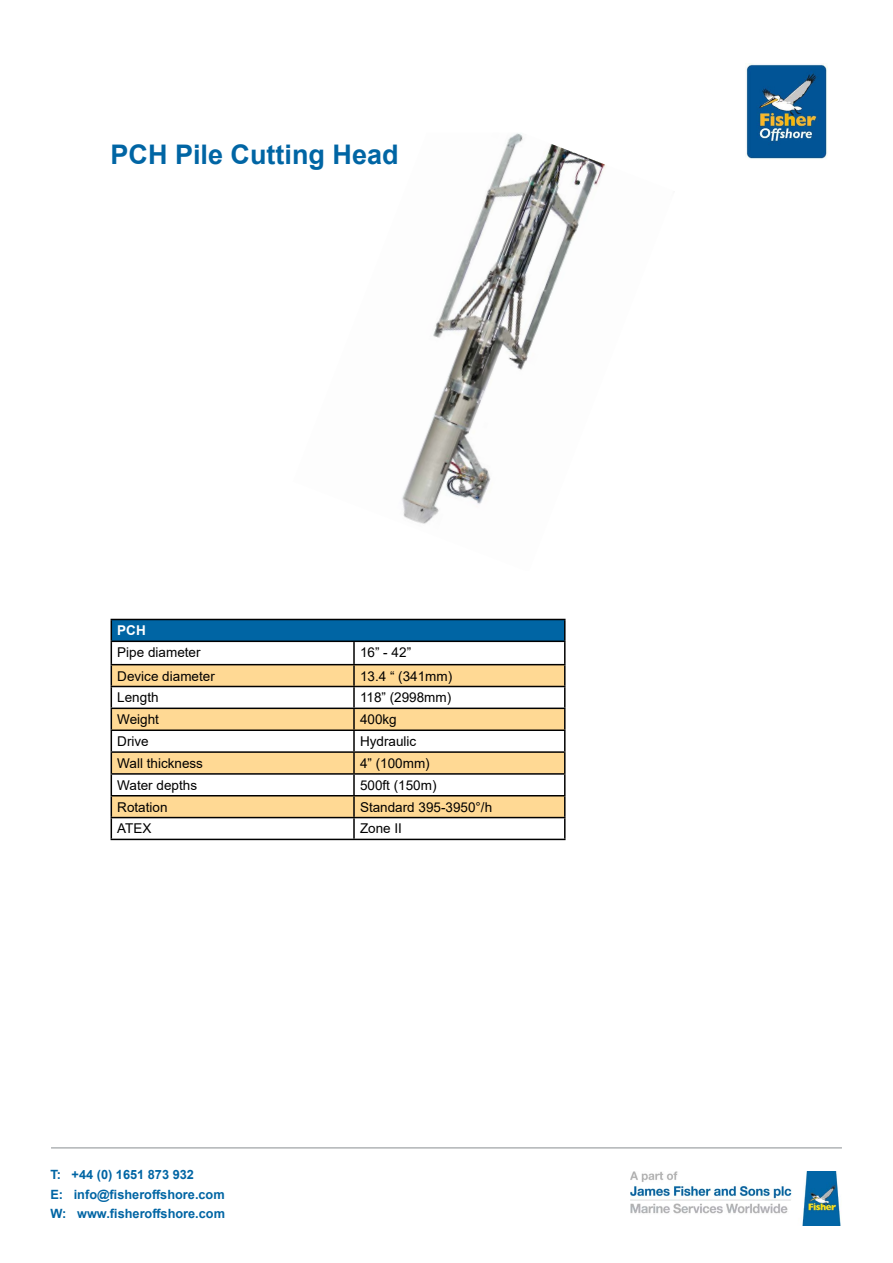
<style>
.page{position:relative;width:893px;height:1263px;background:#fff}
.page>*{position:absolute;margin:0;border:0;box-sizing:border-box;transform-origin:0 0}
.t1{font:700 27px "Arial";color:#0065a4}
.t2{font:13.5px "Arial";color:#000}
.t3{font:700 13.5px "Arial";color:#fff}
.t4{font:700 12.75px/19.5px "Arial";color:#0065a4}
</style>
<div class="page">
<img style="left:746px;top:64px;width:81px;height:95px">
<hr style="left:51px;top:1147px;width:791px;height:1px;background:#b1b4b6">
<hr style="left:354px;top:664px;width:212px;height:1px;background:#000">
<hr style="left:354px;top:686px;width:212px;height:1px;background:#000">
<hr style="left:354px;top:707px;width:212px;height:2px;background:#000">
<hr style="left:354px;top:729px;width:212px;height:2px;background:#000">
<hr style="left:354px;top:751px;width:212px;height:2px;background:#000">
<hr style="left:354px;top:773px;width:212px;height:2px;background:#000">
<hr style="left:354px;top:795px;width:212px;height:1px;background:#000">
<hr style="left:354px;top:817px;width:212px;height:1px;background:#000">
<hr style="left:111px;top:839px;width:243px;height:1px;background:#000">
<hr style="left:354px;top:839px;width:212px;height:1px;background:#000">
<hr style="left:564px;top:642px;width:2px;height:22px;background:#000">
<hr style="left:564px;top:665px;width:2px;height:21px;background:#000">
<hr style="left:564px;top:687px;width:2px;height:20px;background:#000">
<hr style="left:564px;top:709px;width:2px;height:20px;background:#000">
<hr style="left:564px;top:731px;width:2px;height:20px;background:#000">
<hr style="left:564px;top:753px;width:2px;height:20px;background:#000">
<hr style="left:564px;top:775px;width:2px;height:20px;background:#000">
<hr style="left:564px;top:796px;width:2px;height:21px;background:#000">
<hr style="left:564px;top:818px;width:2px;height:21px;background:#000">
<svg style="left:111px;top:619px;width:454px;height:220px"></svg>
<hr style="left:354px;top:619px;width:212px;height:1px;background:#000">
<hr style="left:564px;top:620px;width:2px;height:20px;background:#000">
<hr style="left:111px;top:640px;width:243px;height:2px;background:#000">
<hr style="left:354px;top:640px;width:212px;height:2px;background:#000">
<img style="left:631px;top:1172px;width:210px;height:53px">
<img style="left:402px;top:133px;width:204px;height:391px">
<h1 class="t1" style="left:111px;top:135px;width:290px">PCH Pile Cutting Head</h1>
<p class="t3" style="left:117px;top:621px;width:30px">PCH</p>
<p class="t2" style="left:117px;top:643px;width:85px">Pipe diameter</p>
<p class="t2" style="left:360px;top:643px;width:53px">16” - 42”</p>
<p class="t2" style="left:117px;top:666px;width:99px">Device diameter</p>
<p class="t2" style="left:360px;top:666px;width:94px">13.4 “ (341mm)</p>
<p class="t2" style="left:117px;top:688px;width:43px">Length</p>
<p class="t2" style="left:360px;top:688px;width:93px">118” (2998mm)</p>
<p class="t2" style="left:117px;top:710px;width:43px">Weight</p>
<p class="t2" style="left:360px;top:710px;width:38px">400kg</p>
<p class="t2" style="left:117px;top:732px;width:33px">Drive</p>
<p class="t2" style="left:360px;top:732px;width:58px">Hydraulic</p>
<p class="t2" style="left:117px;top:754px;width:87px">Wall thickness</p>
<p class="t2" style="left:360px;top:754px;width:71px">4” (100mm)</p>
<p class="t2" style="left:117px;top:776px;width:81px">Water depths</p>
<p class="t2" style="left:360px;top:776px;width:78px">500ft (150m)</p>
<p class="t2" style="left:117px;top:797px;width:52px">Rotation</p>
<p class="t2" style="left:360px;top:797px;width:134px">Standard 395-3950°/h</p>
<p class="t2" style="left:117px;top:819px;width:36px">ATEX</p>
<p class="t2" style="left:360px;top:819px;width:44px">Zone II</p>
<p class="t4" style="left:50px;top:1165px;width:176px">T: +44 (0) 1651 873 932<br>E: info@fisheroffshore.com<br>W: www.fisheroffshore.com</p>
</div>
